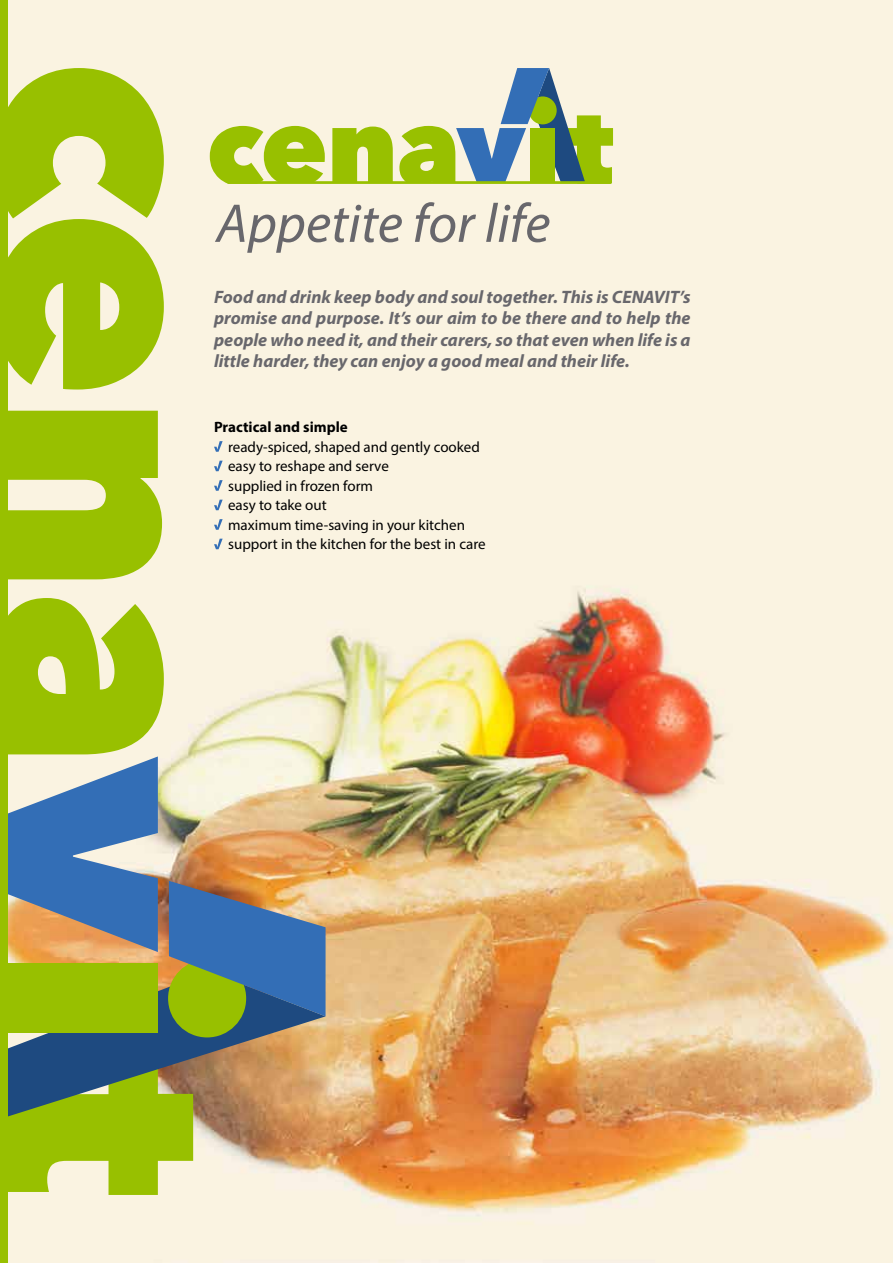
<style>
.page{position:relative;width:893px;height:1263px;background:#fff}
.page>*{position:absolute;margin:0;border:0;box-sizing:border-box;transform-origin:0 0}
.t1{font:italic 55.05px "Myriad Pro";color:#68676c}
.t2{font:italic 700 18px/21.6px "Myriad Pro";color:#68676c;text-align:justify}
.t3{font:15px/19.5px "Myriad Pro";color:#000}
.t4{font:700 15px "Myriad Pro";color:#000}
</style>
<div class="page">
<img style="left:7px;top:0;width:886px;height:1263px">
<svg style="left:7px;top:1117px;width:186px;height:78px"></svg>
<svg style="left:7px;top:971px;width:319px;height:146px"></svg>
<div style="left:6px;top:964px;width:152px;height:69px;background:#98c000"></div>
<svg style="left:7px;top:756px;width:151px;height:196px"></svg>
<div style="left:168px;top:959px;width:78px;height:78px;background:#98c000;border-radius:50%"></div>
<svg style="left:169px;top:881px;width:157px;height:135px"></svg>
<svg style="left:7px;top:68px;width:157px;height:686px;fill:#98c000"></svg>
<div style="left:0;top:0;width:7px;height:1263px;background:#98c000"></div>
<svg style="left:210px;top:68px;width:403px;height:116px"></svg>
<svg style="left:214px;top:441px;width:9px;height:11px"></svg>
<svg style="left:214px;top:461px;width:9px;height:10px"></svg>
<svg style="left:214px;top:480px;width:9px;height:11px"></svg>
<svg style="left:214px;top:500px;width:9px;height:10px"></svg>
<svg style="left:214px;top:519px;width:9px;height:11px"></svg>
<svg style="left:214px;top:539px;width:9px;height:10px"></svg>
<h1 class="t1" style="left:216px;top:189px;width:335px">Appetite for life</h1>
<p class="t2" style="left:214px;top:285px;width:478px">Food and drink keep body and soul together. This is CENAVIT’s promise and purpose. It’s our aim to be there and to help the people who need it, and their carers, so that even when life is a little harder, they can enjoy a good meal and their life.</p>
<p class="t4" style="left:214px;top:417px;width:135px">Practical and simple</p>
<p class="t3" style="left:228px;top:437px;width:259px">ready-spiced, shaped and gently cooked easy to reshape and serve<br>supplied in frozen form<br>easy to take out<br>maximum time-saving in your kitchen support in the kitchen for the best in care</p>
</div>
